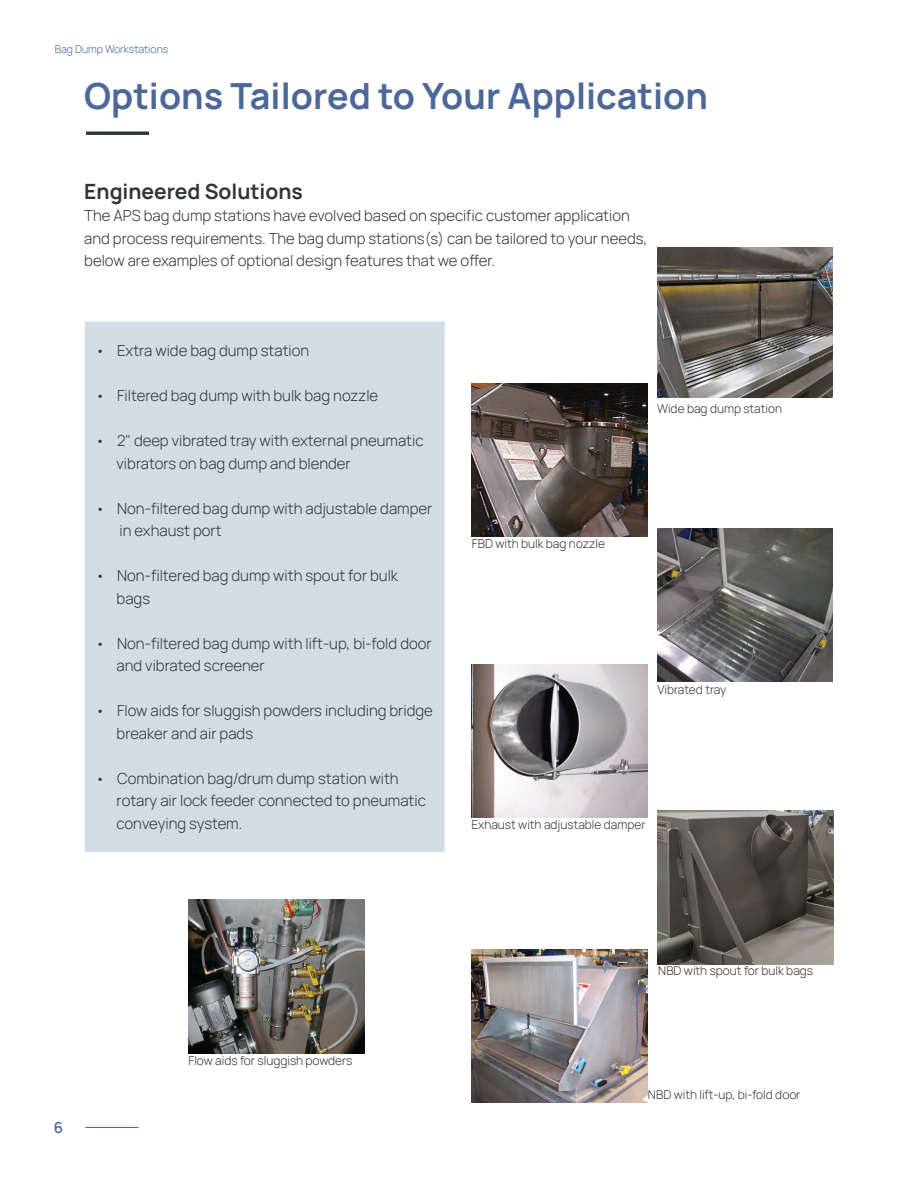
<style>
.page{position:relative;width:918px;height:1188px;background:#fff}
.page>*{position:absolute;margin:0;border:0;box-sizing:border-box;transform-origin:0 0}
.Ü1_-_Hauptüberschrift{font:700 36px "Manrope";color:#4c6898}
.Ü3_-_Unterüberschrift{font:700 21px "Manrope";color:#313538}
.Fließtext{font:300 15px "Manrope";color:#313538}
.Ü3_-_Unterüberschrift-2{font:300 15px/22.5px "Manrope";color:#313538}
.t1{font:600 15px "Manrope";color:#4c6898}
.Fließtext-2{font:300 12px "Manrope";color:#313538}
.t2{font:300 10.5px "Manrope";color:#4c6898}
</style>
<div class="page">
<hr style="left:86px;top:132px;width:63px;height:3px;background:#313538">
<img style="left:657px;top:248px;width:176px;height:149px">
<div style="left:85px;top:322px;width:360px;height:530px;background:#d2dce4"></div>
<img style="left:472px;top:384px;width:175px;height:153px">
<img style="left:472px;top:665px;width:176px;height:153px">
<img style="left:658px;top:810px;width:175px;height:154px">
<img style="left:657px;top:528px;width:176px;height:153px">
<img style="left:472px;top:949px;width:176px;height:153px">
<img style="left:188px;top:900px;width:176px;height:153px">
<hr style="left:85px;top:1127px;width:53px;height:1px;background:#4c6898">
<p class="t2" style="left:55px;top:42px;width:115px">Bag Dump Workstations</p>
<p class="Ü1_-_Hauptüberschrift" style="left:84px;top:70px;width:625px">Options Tailored to Your Application</p>
<p class="Ü3_-_Unterüberschrift" style="left:84px;top:176px;width:220px">Engineered Solutions</p>
<p class="Ü3_-_Unterüberschrift-2" style="left:84px;top:204px;width:565px">The APS bag dump stations have evolved based on specific customer application and process requirements. The bag dump stations(s) can be tailored to your needs, below are examples of optional design features that we offer.</p>
<p class="Ü3_-_Unterüberschrift-2" style="left:96px;top:339px;width:215px">• Extra wide bag dump station</p>
<p class="Fließtext" style="left:96px;top:385px;width:284px">• Filtered bag dump with bulk bag nozzle</p>
<p class="Fließtext" style="left:96px;top:430px;width:329px">• 2" deep vibrated tray with external pneumatic</p>
<p class="Fließtext" style="left:117px;top:452px;width:236px">vibrators on bag dump and blender</p>
<p class="Fließtext" style="left:96px;top:497px;width:338px">• Non-filtered bag dump with adjustable damper</p>
<p class="Fließtext" style="left:120px;top:520px;width:104px">in exhaust port</p>
<p class="Fließtext" style="left:96px;top:565px;width:304px">• Non-filtered bag dump with spout for bulk</p>
<p class="Fließtext" style="left:117px;top:587px;width:35px">bags</p>
<p class="Fließtext" style="left:96px;top:632px;width:338px">• Non-filtered bag dump with lift-up, bi-fold door</p>
<p class="Fließtext" style="left:117px;top:655px;width:150px">and vibrated screener</p>
<p class="Fließtext" style="left:96px;top:700px;width:339px">• Flow aids for sluggish powders including bridge</p>
<p class="Fließtext" style="left:117px;top:722px;width:138px">breaker and air pads</p>
<p class="Fließtext" style="left:96px;top:767px;width:305px">• Combination bag/drum dump station with</p>
<p class="Fließtext" style="left:117px;top:790px;width:311px">rotary air lock feeder connected to pneumatic</p>
<p class="Fließtext" style="left:117px;top:812px;width:127px">conveying system.</p>
<p class="Fließtext-2" style="left:472px;top:534px;width:135px">FBD with bulk bag nozzle</p>
<p class="Fließtext-2" style="left:657px;top:399px;width:126px">Wide bag dump station</p>
<p class="Fließtext-2" style="left:658px;top:681px;width:70px">Vibrated tray</p>
<p class="Fließtext-2" style="left:471px;top:816px;width:176px">Exhaust with adjustable damper</p>
<p class="Fließtext-2" style="left:188px;top:1052px;width:165px">Flow aids for sluggish powders</p>
<p class="Fließtext-2" style="left:658px;top:962px;width:156px">NBD with spout for bulk bags</p>
<p class="t1" style="left:54px;top:1115px;width:11px">6</p>
<p class="Fließtext-2" style="left:648px;top:1086px;width:154px">NBD with lift-up, bi-fold door</p>
</div>
